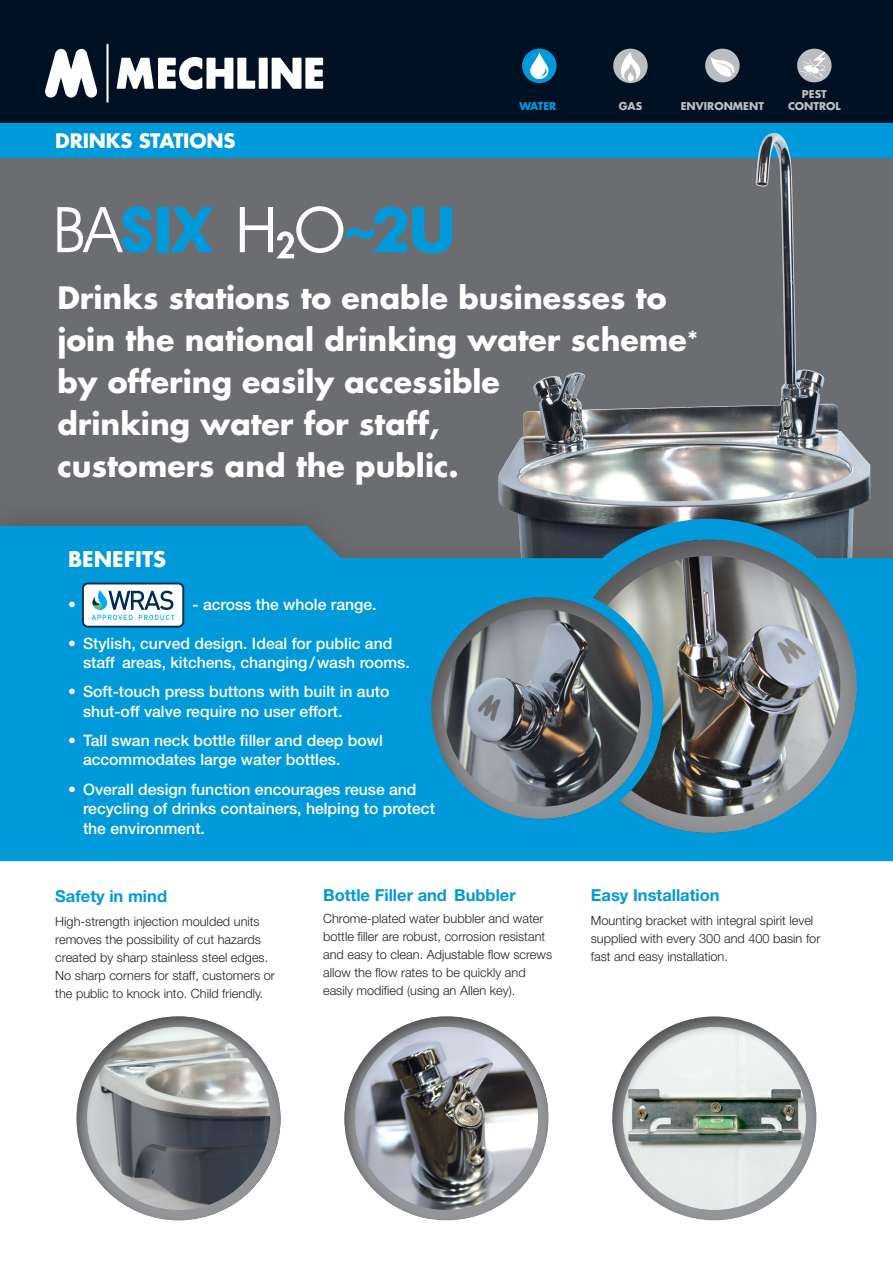
<style>
.page{position:relative;width:893px;height:1263px;background:#fff}
.page>*{position:absolute;margin:0;border:0;box-sizing:border-box;transform-origin:0 0}
.t1{font:700 30px/42px "Futura";color:#fff}
.t2{font:700 21px "Futura";color:#fff}
.t3{font:700 19.5px "Futura";letter-spacing:-.015em;color:#fff}
.t4{font:700 16.5px "Helvetica Neue LT Std";color:#009ada}
.t5{font:500 15.75px/19.5px "Helvetica Neue LT Std";color:#fff}
.t6{font:300 12.75px/18px "Helvetica Neue LT Std";color:#231f20}
.t7{font:700 10.5px/12.6px "Futura";color:#bcbdc0;text-align:center}
.t8{font:700 10.5px "Futura";letter-spacing:-.03em;color:#009ada}
.s1{font-weight:400;font-size:27px}
</style>
<div class="page">
<div style="left:0;top:157px;width:893px;height:542px;background:#6c6d70"></div>
<div style="left:0;top:0;width:893px;height:153px;background:#001123"></div>
<svg style="left:117px;top:57px;width:138px;height:33px"></svg>
<div style="left:259px;top:58px;width:9px;height:31px;background:#fff"></div>
<svg style="left:272px;top:58px;width:51px;height:31px"></svg>
<hr style="left:106px;top:44px;width:3px;height:59px;background:#fff">
<svg style="left:45px;top:48px;width:53px;height:50px"></svg>
<svg style="left:613px;top:49px;width:35px;height:34px"></svg>
<svg style="left:617px;top:52px;width:27px;height:31px"></svg>
<div style="left:705px;top:49px;width:35px;height:33px;background:#bcbdc0;border-radius:50%"></div>
<svg style="left:710px;top:57px;width:25px;height:20px"></svg>
<div style="left:797px;top:49px;width:35px;height:33px;background:#bcbdc0;border-radius:50%"></div>
<svg style="left:800px;top:52px;width:26px;height:27px"></svg>
<div style="left:522px;top:49px;width:35px;height:34px;background:#009ada;border-radius:50%"></div>
<svg style="left:530px;top:52px;width:18px;height:27px"></svg>
<div style="left:0;top:123px;width:893px;height:34px;background:#009ada"></div>
<img style="left:498px;top:133px;width:372px;height:361px">
<svg style="left:57px;top:206px;width:95px;height:47px"></svg>
<div style="left:158px;top:207px;width:11px;height:45px;background:#009ada"></div>
<svg style="left:170px;top:207px;width:44px;height:45px"></svg>
<svg style="left:240px;top:206px;width:212px;height:52px"></svg>
<div style="left:343px;top:1016px;width:207px;height:207px;background:#231f20;opacity:.5"></div>
<div style="left:612px;top:1016px;width:207px;height:207px;background:#231f20;opacity:.5"></div>
<div style="left:76px;top:1016px;width:207px;height:207px;background:#231f20;opacity:.5"></div>
<div style="left:0;top:494px;width:893px;height:280px;background:#231f20;opacity:.25"></div>
<div style="left:0;top:526px;width:893px;height:335px;background:#009ada"></div>
<svg style="left:542px;top:519px;width:335px;height:260px;background:#1e78a0"></svg>
<div style="left:563px;top:539px;width:295px;height:295px;background:#231f20;opacity:.5"></div>
<div style="left:421px;top:587px;width:242px;height:242px;background:#009ada;border-radius:50%"></div>
<div style="left:431px;top:596px;width:224px;height:223px;background:#231f20;opacity:.5"></div>
<div style="left:83px;top:583px;width:100px;height:44px;background:#fff;border-radius:5px"></div>
<div style="left:82px;top:582px;width:102px;height:46px;border:2px solid #002c55;border-radius:5px"></div>
<svg style="left:92px;top:590px;width:83px;height:30px"></svg>
<p class="t3" style="left:55px;top:127px;width:182px">DRINKS STATIONS</p>
<p class="t8" style="left:519px;top:99px;width:38px">WATER</p>
<p class="t7" style="left:619px;top:100px;width:25px">GAS</p>
<p class="t7" style="left:681px;top:100px;width:85px">ENVIRONMENT</p>
<p class="t7" style="left:788px;top:87px;width:54px">PEST<br>CONTROL</p>
<p class="t1" style="left:57px;top:276px;width:642px">Drinks stations to enable businesses to join the national drinking water scheme<span class="s1">* </span>by offering easily accessible<br>drinking water for staff,<br>customers and the public.</p>
<p class="t2" style="left:68px;top:544px;width:100px">BENEFITS</p>
<p class="t5" style="left:68px;top:595px;width:9px">•</p>
<p class="t5" style="left:192px;top:595px;width:186px">- across the whole range.</p>
<p class="t5" style="left:83px;top:633px;width:328px;text-indent:-15px">• Stylish, curved design. Ideal for public and staff areas, kitchens, changing / wash rooms.</p>
<p class="t5" style="left:83px;top:682px;width:308px;text-indent:-15px">• Soft-touch press buttons with built in auto shut-off valve require no user effort.</p>
<p class="t5" style="left:83px;top:730px;width:301px;text-indent:-15px">• Tall swan neck bottle filler and deep bowl accommodates large water bottles.</p>
<p class="t5" style="left:83px;top:779px;width:353px;text-indent:-15px">• Overall design function encourages reuse and recycling of drinks containers, helping to protect the environment.</p>
<p class="t4" style="left:55px;top:885px;width:113px">Safety in mind</p>
<p class="t6" style="left:55px;top:912px;width:221px">High-strength injection moulded units removes the possibility of cut hazards created by sharp stainless steel edges.<br>No sharp corners for staff, customers or the public to knock into. Child friendly.</p>
<p class="t4" style="left:323px;top:884px;width:194px">Bottle Filler and Bubbler</p>
<p class="t6" style="left:323px;top:909px;width:231px">Chrome-plated water bubbler and water bottle filler are robust, corrosion resistant and easy to clean. Adjustable flow screws allow the flow rates to be quickly and easily modified (using an Allen key).</p>
<p class="t4" style="left:591px;top:884px;width:130px">Easy Installation</p>
<p class="t6" style="left:591px;top:911px;width:231px">Mounting bracket with integral spirit level supplied with every 300 and 400 basin for fast and easy installation.</p>
</div>
